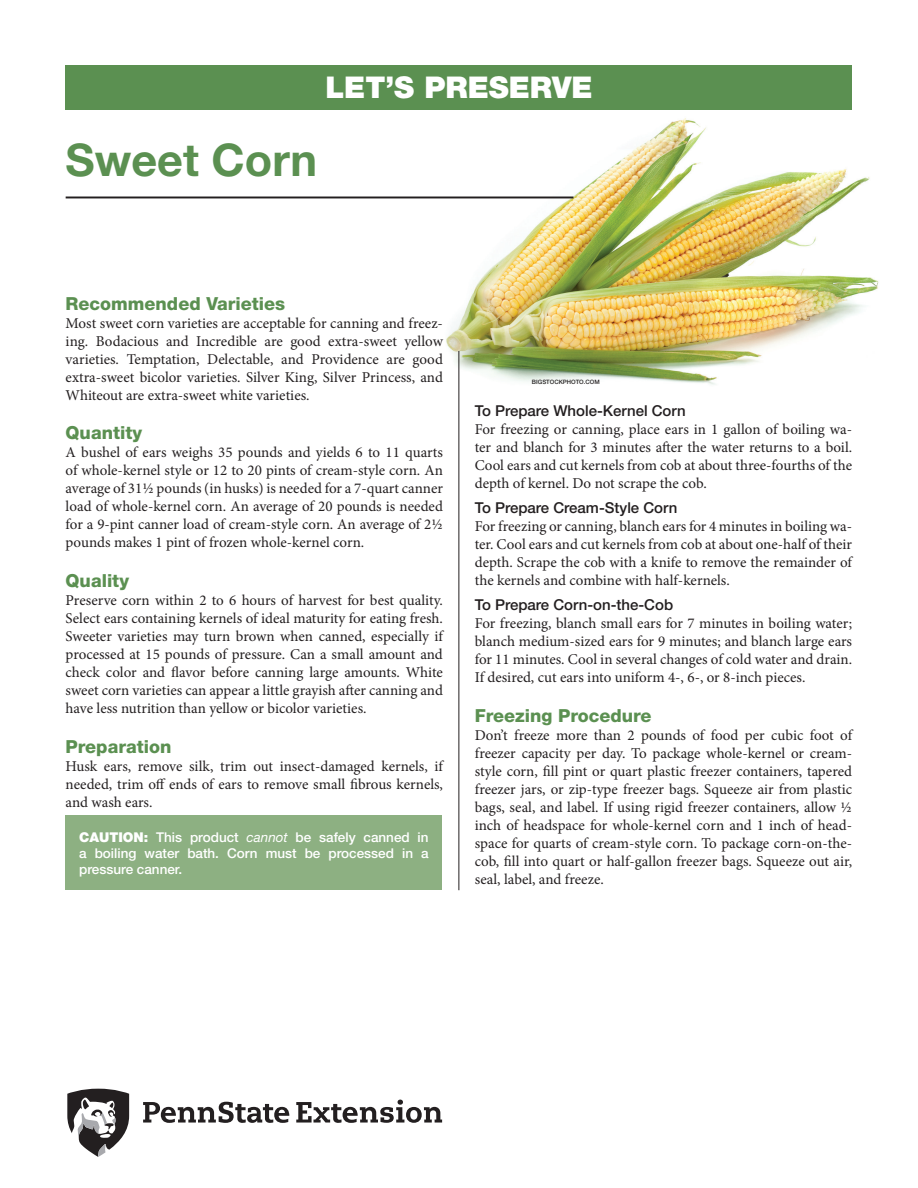
<style>
.page{position:relative;width:918px;height:1188px;background:#fff}
.page>*{position:absolute;margin:0;border:0;box-sizing:border-box;transform-origin:0 0}
.Title__with_no_subti{font:700 45px "Helvetica Neue LT Std";color:#5b9051}
.Series_Name{font:900 30px "Helvetica Neue LT Std";color:#fff}
.Subhead1{font:800 18px "Helvetica Neue LT Std";color:#5b9051}
.Text{font:15px/18px "Minion Pro";color:#231f20;text-align:justify}
.Subhead2{font:500 15px "Helvetica Neue LT Std";color:#231f20}
.Labels{font:500 13.5px/16.2px "Helvetica Neue LT Std";color:#fff;text-align:justify}
.Photo_Credit{font:500 6px "Helvetica Neue LT Std";color:#231f20}
.s1{font-weight:900}
.s2{font-weight:400;font-style:italic}
</style>
<div class="page">
<svg style="left:67px;top:1088px;width:63px;height:69px"></svg>
<svg style="left:143px;top:1100px;width:299px;height:23px"></svg>
<img style="left:433px;top:109px;width:446px;height:288px">
<hr style="left:66px;top:197px;width:507px;height:1px;background:#231f20">
<hr style="left:459px;top:351px;width:1px;height:539px;background:#231f20">
<div style="left:66px;top:816px;width:376px;height:74px;background:#8db082"></div>
<div style="left:66px;top:65px;width:786px;height:44px;background:#5b9051"></div>
<p class="Series_Name" style="left:325px;top:69px;width:269px">LET’S PRESERVE</p>
<p class="Title__with_no_subti" style="left:66px;top:132px;width:253px">Sweet Corn</p>
<p class="Subhead1" style="left:66px;top:293px;width:221px">Recommended Varieties</p>
<p class="Text" style="left:66px;top:314px;width:379px">Most sweet corn varieties are acceptable for canning and freez&shy;ing. Bodacious and Incredible are good extra-sweet yellow varieties. Temptation, Delectable, and Providence are good extra-sweet bicolor varieties. Silver King, Silver Princess, and Whiteout are extra-sweet white varieties.</p>
<p class="Subhead1" style="left:66px;top:422px;width:78px">Quantity</p>
<p class="Text" style="left:66px;top:444px;width:379px">A bushel of ears weighs 35 pounds and yields 6 to 11 quarts of whole-kernel style or 12 to 20 pints of cream-style corn. An average of 31½ pounds (in husks) is needed for a 7-quart canner load of whole-kernel corn. An average of 20 pounds is needed for a 9-pint canner load of cream-style corn. An average of 2½ pounds makes 1 pint of frozen whole-kernel corn.</p>
<p class="Subhead1" style="left:66px;top:570px;width:65px">Quality</p>
<p class="Text" style="left:66px;top:591px;width:379px">Preserve corn within 2 to 6 hours of harvest for best quality.<br>Select ears containing kernels of ideal maturity for eating fresh.<br>Sweeter varieties may turn brown when canned, especially if processed at 15 pounds of pressure. Can a small amount and check color and flavor before canning large amounts. White sweet corn varieties can appear a little grayish after canning and have less nutrition than yellow or bicolor varieties.</p>
<p class="Subhead1" style="left:66px;top:736px;width:107px">Preparation</p>
<p class="Text" style="left:66px;top:757px;width:379px">Husk ears, remove silk, trim out insect-damaged kernels, if needed, trim off ends of ears to remove small fibrous kernels, and wash ears.</p>
<p class="Labels" style="left:79px;top:829px;width:351px"><span class="s1">CAUTION:</span> This product <span class="s2">cannot</span> be safely canned in a boiling water bath. Corn must be processed in a pressure canner.</p>
<p class="Photo_Credit" style="left:532px;top:379px;width:69px">BIGSTOCKPHOTO.COM</p>
<p class="Subhead2" style="left:475px;top:402px;width:212px">To Prepare Whole-Kernel Corn</p>
<p class="Text" style="left:475px;top:421px;width:379px">For freezing or canning, place ears in 1 gallon of boiling wa&shy;ter and blanch for 3 minutes after the water returns to a boil.<br>Cool ears and cut kernels from cob at about three-fourths of the depth of kernel. Do not scrape the cob.</p>
<p class="Subhead2" style="left:475px;top:499px;width:204px">To Prepare Cream-Style Corn</p>
<p class="Text" style="left:475px;top:517px;width:379px">For freezing or canning, blanch ears for 4 minutes in boiling wa&shy;ter. Cool ears and cut kernels from cob at about one-half of their depth. Scrape the cob with a knife to remove the remainder of the kernels and combine with half-kernels.</p>
<p class="Subhead2" style="left:475px;top:596px;width:200px">To Prepare Corn-on-the-Cob</p>
<p class="Text" style="left:475px;top:614px;width:379px">For freezing, blanch small ears for 7 minutes in boiling water; blanch medium-sized ears for 9 minutes; and blanch large ears for 11 minutes. Cool in several changes of cold water and drain.<br>If desired, cut ears into uniform 4-, 6-, or 8-inch pieces.</p>
<p class="Subhead1" style="left:475px;top:704px;width:178px">Freezing Procedure</p>
<p class="Text" style="left:475px;top:726px;width:379px">Don’t freeze more than 2 pounds of food per cubic foot of freezer capacity per day. To package whole-kernel or cream&shy;style corn, fill pint or quart plastic freezer containers, tapered freezer jars, or zip-type freezer bags. Squeeze air from plastic bags, seal, and label. If using rigid freezer containers, allow ½ inch of headspace for whole-kernel corn and 1 inch of head&shy;space for quarts of cream-style corn. To package corn-on-the&shy;cob, fill into quart or half-gallon freezer bags. Squeeze out air, seal, label, and freeze.</p>
</div>
